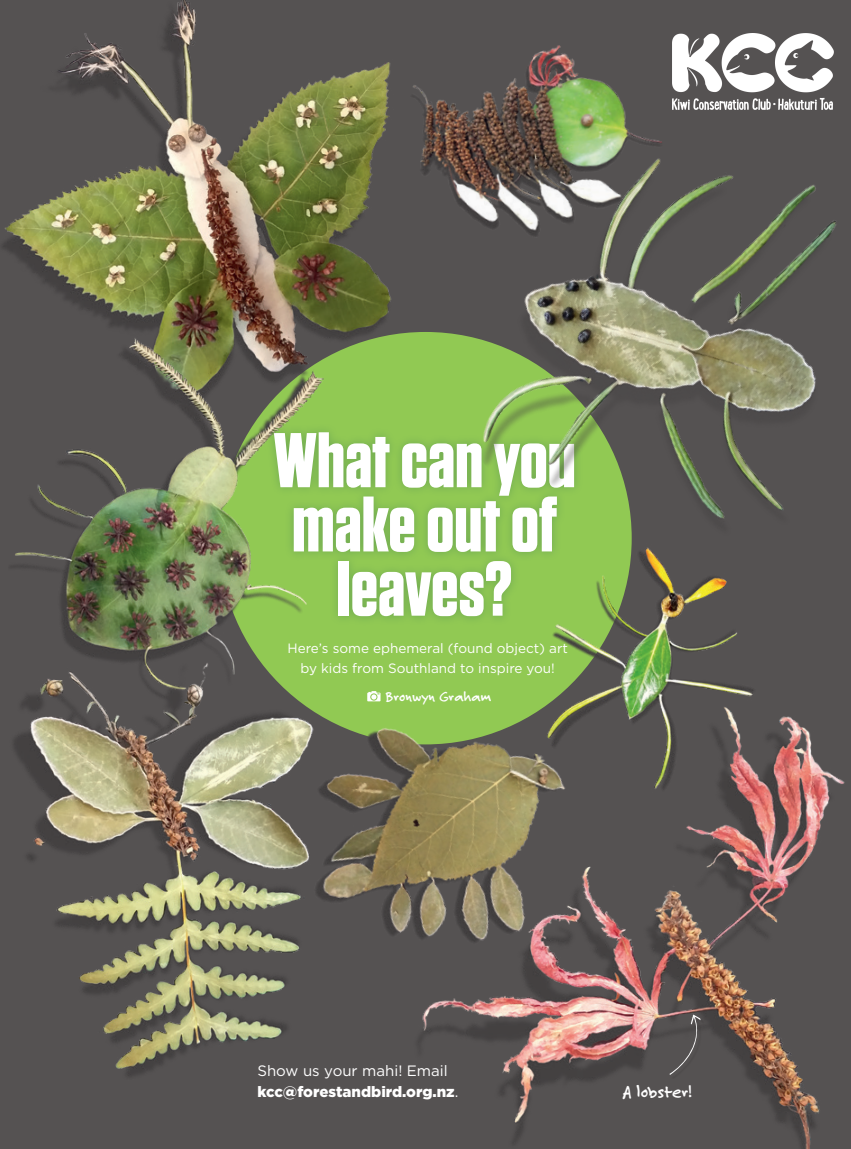
<style>
.page{position:relative;width:851px;height:1149px;background:#fff}
.page>*{position:absolute;margin:0;border:0;box-sizing:border-box;transform-origin:0 0}
.t1{font:700 77.25px/64.2px "Tungsten";color:#fff;text-align:center}
.t2{font:700 18px "Felt Tip Roman";color:#fff}
.t3{font:900 15px/21px "Gotham";color:#fff}
.t4{font:700 15px "Felt Tip Roman";color:#fff}
.t5{font:13.5px/19.5px "Gotham";color:#fff;text-align:center}
.s1{font-weight:400}
</style>
<div class="page">
<div style="left:0;top:0;width:850px;height:1148px;background:#555252"></div>
<div style="left:219px;top:332px;width:412px;height:412px;background:#91c953;border-radius:50%"></div>
<div style="left:265px;top:423px;width:318px;height:202px;background:#3c7c55;opacity:.4"></div>
<img style="left:2px;top:0;width:400px;height:380px">
<img style="left:9px;top:336px;width:314px;height:307px">
<img style="left:14px;top:643px;width:286px;height:434px">
<img style="left:396px;top:35px;width:208px;height:219px">
<img style="left:286px;top:702px;width:125px;height:272px">
<img style="left:402px;top:83px;width:434px;height:542px">
<img style="left:534px;top:536px;width:227px;height:166px">
<svg style="left:367px;top:691px;width:13px;height:10px"></svg>
<img style="left:411px;top:702px;width:434px;height:446px">
<div style="left:671px;top:1016px;width:34px;height:62px;background:#555252"></div>
<svg style="left:669px;top:1014px;width:33px;height:60px"></svg>
<img style="left:672px;top:34px;width:161px;height:75px">
<h1 class="t1" style="left:273px;top:430px;width:304px">What can you make out of leaves?</h1>
<p class="t5" style="left:287px;top:638px;width:282px">Here’s some ephemeral (found object) art by kids from Southland to inspire you!</p>
<p class="t4" style="left:385px;top:686px;width:107px">Bronwyn Graham</p>
<p class="t3" style="left:257px;top:1059px;width:202px"><span class="s1">Show us your mahi! Email </span>kcc@forestandbird.org.nz<span class="s1">.</span></p>
<h2 class="t2" style="left:622px;top:1078px;width:71px">A lobster!</h2>
</div>
